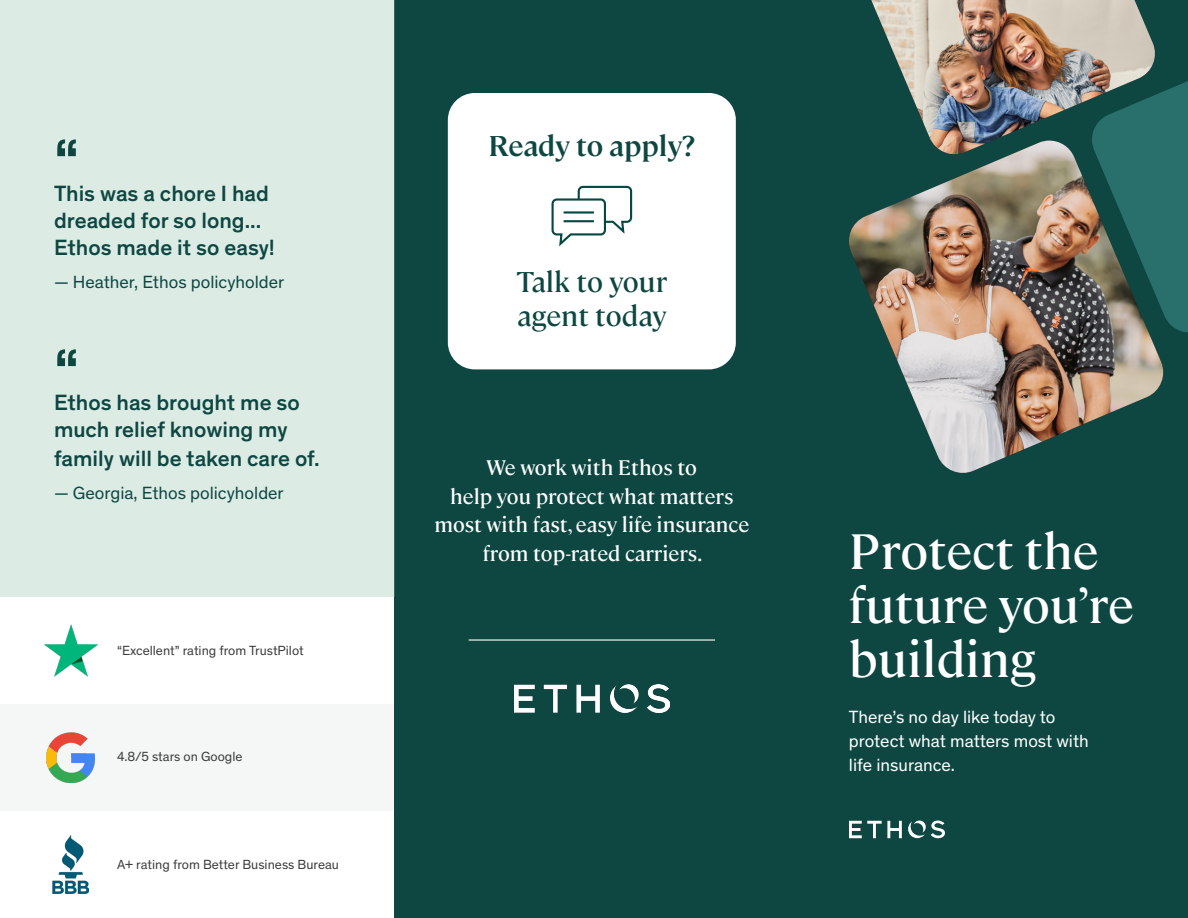
<style>
.page{position:relative;width:1188px;height:918px;background:#fff}
.page>*{position:absolute;margin:0;border:0;box-sizing:border-box;transform-origin:0 0}
.Body_Text{font:500 60px "Theinhardt";color:#0e4742}
.Body_Text-2{font:49.5px/54px "Cambon";color:#fff}
.Body_Text-3{font:28.5px/34.2px "Cambon";color:#0e4742}
.Body_Text-4{font:600 28.5px "Cambon";color:#0e4742}
.Body_Text-5{font:500 22.5px/27px "Theinhardt";color:#0e4742}
.Body_Text-6{font:21px/28.5px "Cambon";color:#fff;text-align:center}
.Body_Text-7{font:18px/24px "Theinhardt";color:#fff}
.Body_Text-8{font:18px "Theinhardt";color:#0e4742}
.Body_Text-9{font:13.5px "Theinhardt";color:#3d3d3d}
</style>
<div class="page">
<div style="left:394px;top:0;width:395px;height:918px;background:#0e4742"></div>
<div style="left:0;top:0;width:394px;height:597px;background:#dcece5"></div>
<div style="left:785px;top:0;width:403px;height:918px;background:#0e4742"></div>
<div style="left:0;top:704px;width:393px;height:107px;background:#f5f7f7"></div>
<div style="left:448px;top:93px;width:288px;height:276px;background:#fff;border-radius:27px"></div>
<svg style="left:552px;top:185px;width:80px;height:62px"></svg>
<hr style="left:564px;top:220px;width:30px;height:2px;background:#054742">
<hr style="left:564px;top:211px;width:30px;height:3px;background:#054742">
<img style="left:44px;top:625px;width:53px;height:51px">
<img style="left:47px;top:732px;width:48px;height:50px">
<img style="left:53px;top:836px;width:36px;height:57px">
<img style="left:849px;top:158px;width:315px;height:315px">
<svg style="left:1088px;top:81px;width:100px;height:255px"></svg>
<img style="left:871px;top:0;width:286px;height:158px">
<hr style="left:469px;top:639px;width:246px;height:2px;background:#fff">
<img style="left:515px;top:684px;width:154px;height:29px">
<svg style="left:849px;top:821px;width:96px;height:17px"></svg>
<p class="Body_Text" style="left:54px;top:116px;width:27px">“</p>
<p class="Body_Text-5" style="left:54px;top:178px;width:223px">This was a chore I had dreaded for so long...<br>Ethos made it so easy!</p>
<p class="Body_Text-8" style="left:54px;top:269px;width:232px">— Heather, Ethos policyholder</p>
<p class="Body_Text" style="left:54px;top:326px;width:27px">“</p>
<p class="Body_Text-5" style="left:54px;top:387px;width:267px;line-height:27.9px">Ethos has brought me so much relief knowing my family will be taken care of.</p>
<p class="Body_Text-8" style="left:54px;top:481px;width:231px">— Georgia, Ethos policyholder</p>
<p class="Body_Text-9" style="left:117px;top:641px;width:188px">“Excellent” rating from TrustPilot</p>
<p class="Body_Text-9" style="left:117px;top:747px;width:127px">4.8/5 stars on Google</p>
<p class="Body_Text-9" style="left:117px;top:855px;width:224px">A+ rating from Better Business Bureau</p>
<p class="Body_Text-4" style="left:489px;top:126px;width:208px">Ready to apply?</p>
<p class="Body_Text-3" style="left:516px;top:263px;width:152px">Talk to your agent today</p>
<p class="Body_Text-6" style="left:487px;top:452px;width:212px">We work with Ethos to</p>
<p class="Body_Text-6" style="left:434px;top:480px;width:316px">help you protect what matters most with fast, easy life insurance from top-rated carriers.</p>
<p class="Body_Text-2" style="left:849px;top:520px;width:286px">Protect the future you’re building</p>
<p class="Body_Text-7" style="left:849px;top:704px;width:241px">There’s no day like today to protect what matters most with life insurance.</p>
</div>
